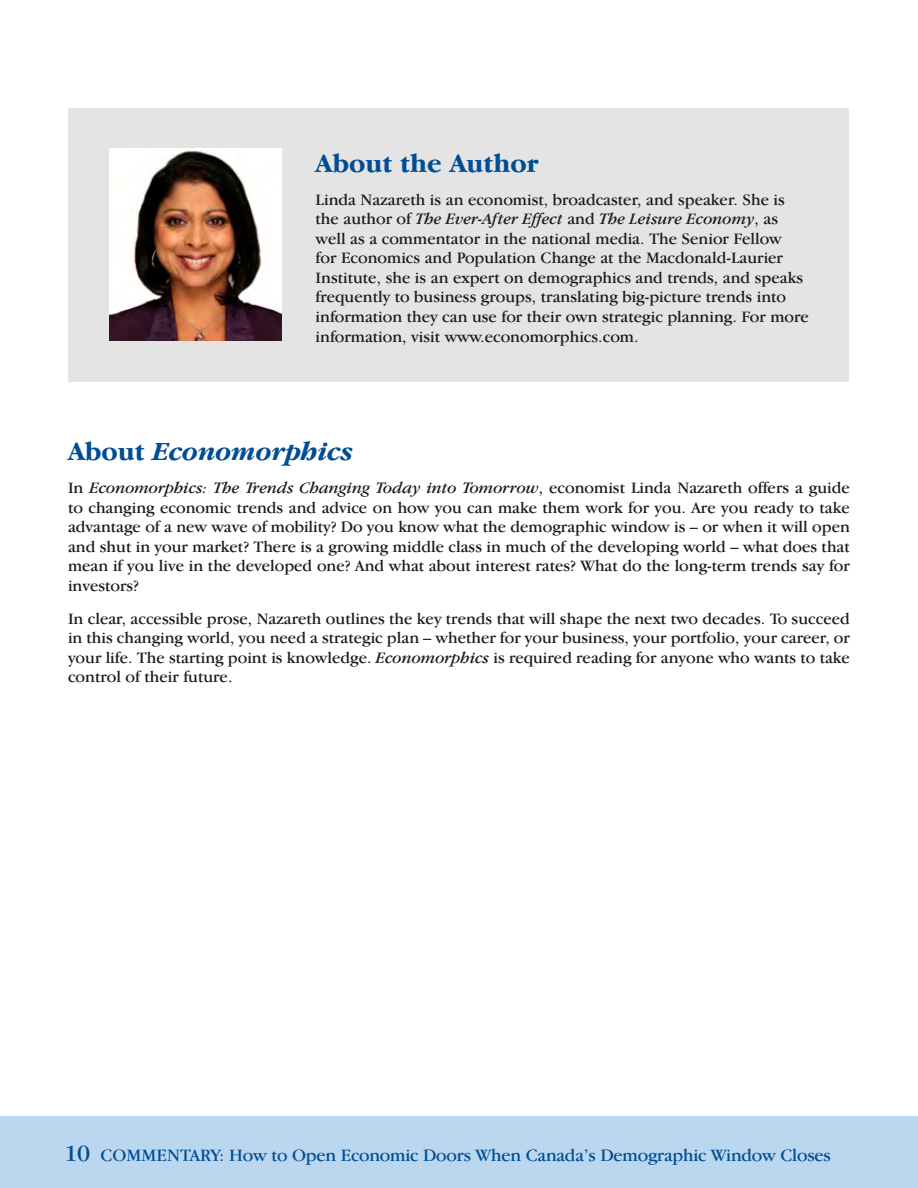
<style>
.page{position:relative;width:918px;height:1188px;background:#fff}
.page>*{position:absolute;margin:0;border:0;box-sizing:border-box;transform-origin:0 0}
.H-1{font:italic 700 27px "Garamond IT Cby BT";color:#004d93}
.H-1-2{font:700 27px "Garamond IT Cby BT";color:#004d93}
.t1{font:18px "Garamond IT Cby BT";letter-spacing:-.01em;color:#004d93}
.body{font:16.5px/19.5px "Garamond IT Cby BT";color:#1b1b1a;text-align:justify}
.s1{font-style:italic}
.s2{font-style:normal}
.s3{font-size:24px}
</style>
<div class="page">
<div style="left:0;top:1117px;width:918px;height:71px;background:#bbd6ef"></div>
<div style="left:68px;top:108px;width:780px;height:274px;background:#e4e4e4"></div>
<img style="left:109px;top:148px;width:173px;height:192px">
<p class="H-1-2" style="left:316px;top:148px;width:224px">About the Author</p>
<p class="body" style="left:316px;top:190px;width:495px;text-align:left">Linda Nazareth is an economist, broadcaster, and speaker. She is the author of <span class="s1">The Ever-After Effect</span> and <span class="s1">The Leisure Economy</span>, as well as a commentator in the national media. The Senior Fellow<br>for Economics and Population Change at the Macdonald-Laurier Institute, she is an expert on demographics and trends, and speaks frequently to business groups, translating big-picture trends into information they can use for their own strategic planning. For more information, visit www.economorphics.com.</p>
<p class="H-1" style="left:68px;top:435px;width:286px"><span class="s2">About</span> Economorphics</p>
<p class="body" style="left:68px;top:478px;width:783px">In <span class="s1">Economorphics: The Trends Changing Today into Tomorrow</span>, economist Linda Nazareth offers a guide to changing economic trends and advice on how you can make them work for you. Are you ready to take advantage of a new wave of mobility? Do you know what the demographic window is – or when it will open and shut in your market? There is a growing middle class in much of the developing world – what does that mean if you live in the developed one? And what about interest rates? What do the long-term trends say for investors?</p>
<p class="body" style="left:68px;top:608px;width:783px">In clear, accessible prose, Nazareth outlines the key trends that will shape the next two decades. To succeed in this changing world, you need a strategic plan – whether for your business, your portfolio, your career, or your life. The starting point is knowledge. <span class="s1">Economorphics</span> is required reading for anyone who wants to take control of their future.</p>
<p class="t1" style="left:64px;top:1144px;width:768px"><span class="s3">10</span> COMMENTARY: How to Open Economic Doors When Canada’s Demographic Window Closes</p>
</div>
